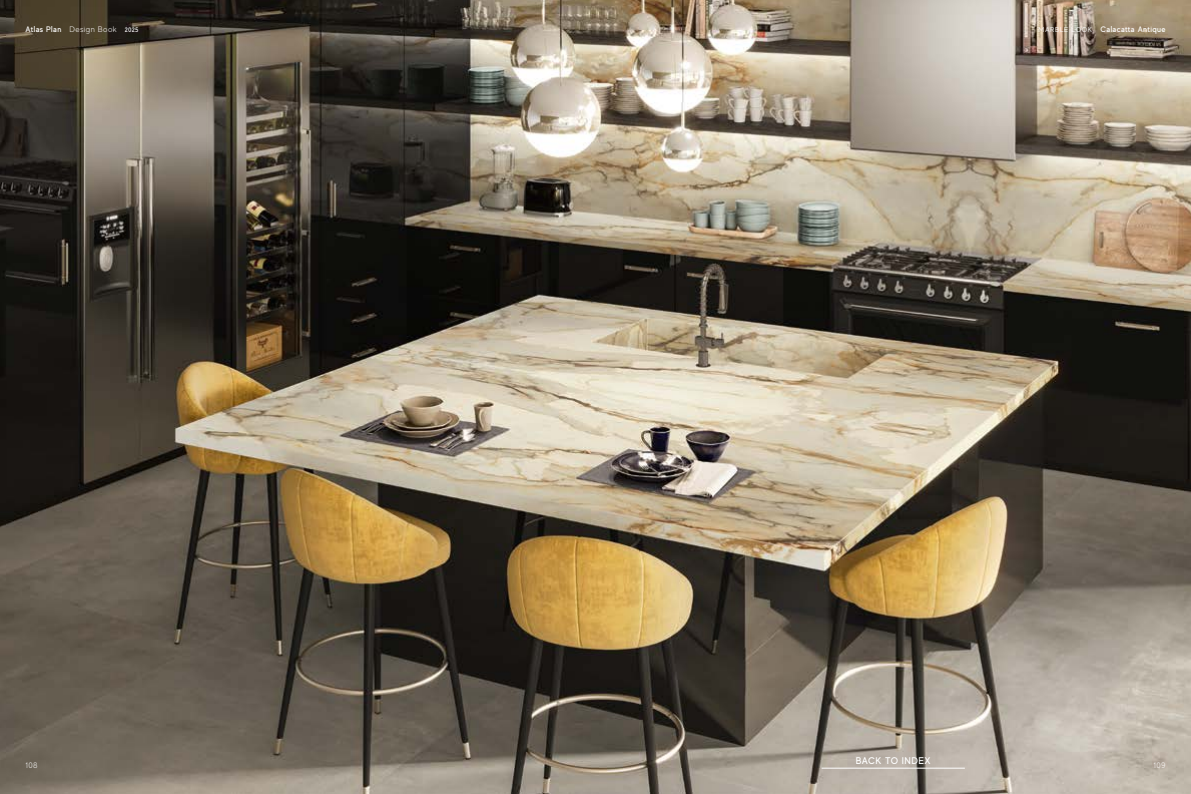
<style>
.page{position:relative;width:1191px;height:794px;background:#fff}
.page>*{position:absolute;margin:0;border:0;box-sizing:border-box;transform-origin:0 0}
.t1{font:500 9.7px "MADE Evolve Sans";letter-spacing:.05em;color:#fff}
.t2{font:300 8px "MADE Evolve Sans";letter-spacing:.04em;color:#fff}
.t3{font:500 8px "MADE Evolve Sans";letter-spacing:.045em;color:#fff}
.s1{font-weight:500}
.s2{font-weight:500;font-size:6.5px}
.s3{font-weight:400;font-size:7px}
</style>
<div class="page">
<img style="left:0;top:0;width:1191px;height:794px">
<hr style="left:821px;top:768px;width:143px;height:1px;background:#fff">
<p class="t2" style="left:26px;top:24px;width:114px"><span class="s1">Atlas Plan</span> Design Book <span class="s2">2025</span></p>
<p class="t3" style="left:1038px;top:24px;width:128px"><span class="s3">MARBLE LOOK</span> Calacatta Antique</p>
<p class="t1" style="left:856px;top:754px;width:76px">BACK TO INDEX</p>
<p class="t2" style="left:26px;top:760px;width:14px">108</p>
<p class="t2" style="left:1153px;top:760px;width:13px">109</p>
</div>
